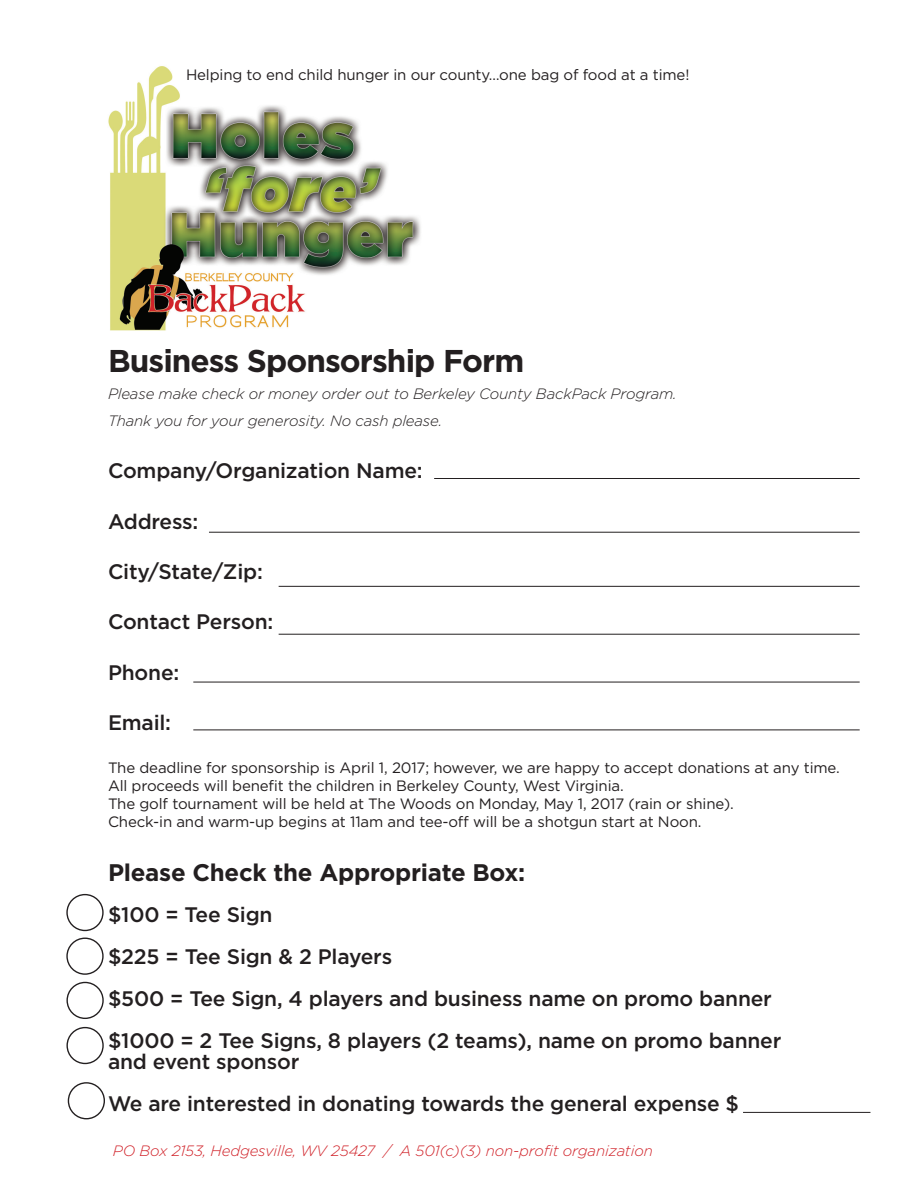
<style>
.page{position:relative;width:918px;height:1188px;background:#fff}
.page>*{position:absolute;margin:0;border:0;box-sizing:border-box;transform-origin:0 0}
.t1{font:700 31.5px "Gotham";letter-spacing:-.03em;color:#231f20}
.t2{font:700 24px "Gotham";letter-spacing:-.01em;color:#231f20}
.t3{font:500 21px "Gotham";letter-spacing:-.01em;color:#231f20}
.t4{font:15px/18px "Gotham";letter-spacing:-.01em;color:#231f20}
.t5{font:italic 300 15px "Gotham";letter-spacing:-.01em;color:#231f20}
.t6{font:italic 300 15px "Gotham";letter-spacing:-.01em;color:#d1232a}
</style>
<div class="page">
<div style="left:66px;top:894px;width:38px;height:37px;border:1px solid #231f20;border-radius:50%"></div>
<div style="left:66px;top:938px;width:38px;height:37px;border:1px solid #231f20;border-radius:50%"></div>
<hr style="left:434px;top:478px;width:426px;height:1px;background:#231f20">
<hr style="left:209px;top:532px;width:651px;height:1px;background:#231f20">
<hr style="left:279px;top:586px;width:581px;height:1px;background:#231f20">
<hr style="left:279px;top:634px;width:581px;height:1px;background:#231f20">
<hr style="left:193px;top:682px;width:667px;height:1px;background:#231f20">
<hr style="left:193px;top:730px;width:667px;height:1px;background:#231f20">
<img style="left:108px;top:66px;width:313px;height:265px">
<div style="left:66px;top:982px;width:38px;height:37px;border:1px solid #231f20;border-radius:50%"></div>
<div style="left:66px;top:1027px;width:38px;height:37px;border:1px solid #231f20;border-radius:50%"></div>
<div style="left:68px;top:1082px;width:37px;height:37px;border:1px solid #231f20;border-radius:50%"></div>
<hr style="left:743px;top:1112px;width:127px;height:1px;background:#231f20">
<p class="t4" style="left:186px;top:65px;width:505px">Helping to end child hunger in our county…one bag of food at a time!</p>
<p class="t1" style="left:108px;top:340px;width:418px">Business Sponsorship Form</p>
<p class="t5" style="left:108px;top:384px;width:570px">Please make check or money order out to Berkeley County BackPack Program.</p>
<p class="t5" style="left:108px;top:411px;width:336px">Thank you for your generosity. No cash please.</p>
<p class="t3" style="left:108px;top:457px;width:316px">Company/Organization Name:</p>
<p class="t3" style="left:108px;top:507px;width:92px">Address:</p>
<p class="t3" style="left:108px;top:558px;width:156px">City/State/Zip:</p>
<p class="t3" style="left:108px;top:608px;width:167px">Contact Person:</p>
<p class="t3" style="left:108px;top:659px;width:73px">Phone:</p>
<p class="t3" style="left:108px;top:709px;width:65px">Email:</p>
<p class="t4" style="left:108px;top:759px;width:733px">The deadline for sponsorship is April 1, 2017; however, we are happy to accept donations at any time.<br>All proceeds will benefit the children in Berkeley County, West Virginia.</p>
<p class="t4" style="left:108px;top:795px;width:627px">The golf tournament will be held at The Woods on Monday, May 1, 2017 (rain or shine).</p>
<p class="t4" style="left:108px;top:813px;width:595px">Check-in and warm-up begins at 11am and tee-off will be a shotgun start at Noon.</p>
<p class="t2" style="left:108px;top:857px;width:419px">Please Check the Appropriate Box:</p>
<p class="t3" style="left:108px;top:901px;width:166px">$100 = Tee Sign</p>
<p class="t3" style="left:108px;top:943px;width:286px">$225 = Tee Sign &amp; 2 Players</p>
<p class="t3" style="left:108px;top:985px;width:665px">$500 = Tee Sign, 4 players and business name on promo banner</p>
<p class="t3" style="left:108px;top:1027px;width:675px">$1000 = 2 Tee Signs, 8 players (2 teams), name on promo banner</p>
<p class="t3" style="left:108px;top:1048px;width:193px">and event sponsor</p>
<p class="t3" style="left:108px;top:1090px;width:633px">We are interested in donating towards the general expense $</p>
<p class="t6" style="left:113px;top:1141px;width:542px">PO Box 2153, Hedgesville, WV 25427 / A 501(c)(3) non-profit organization</p>
</div>
